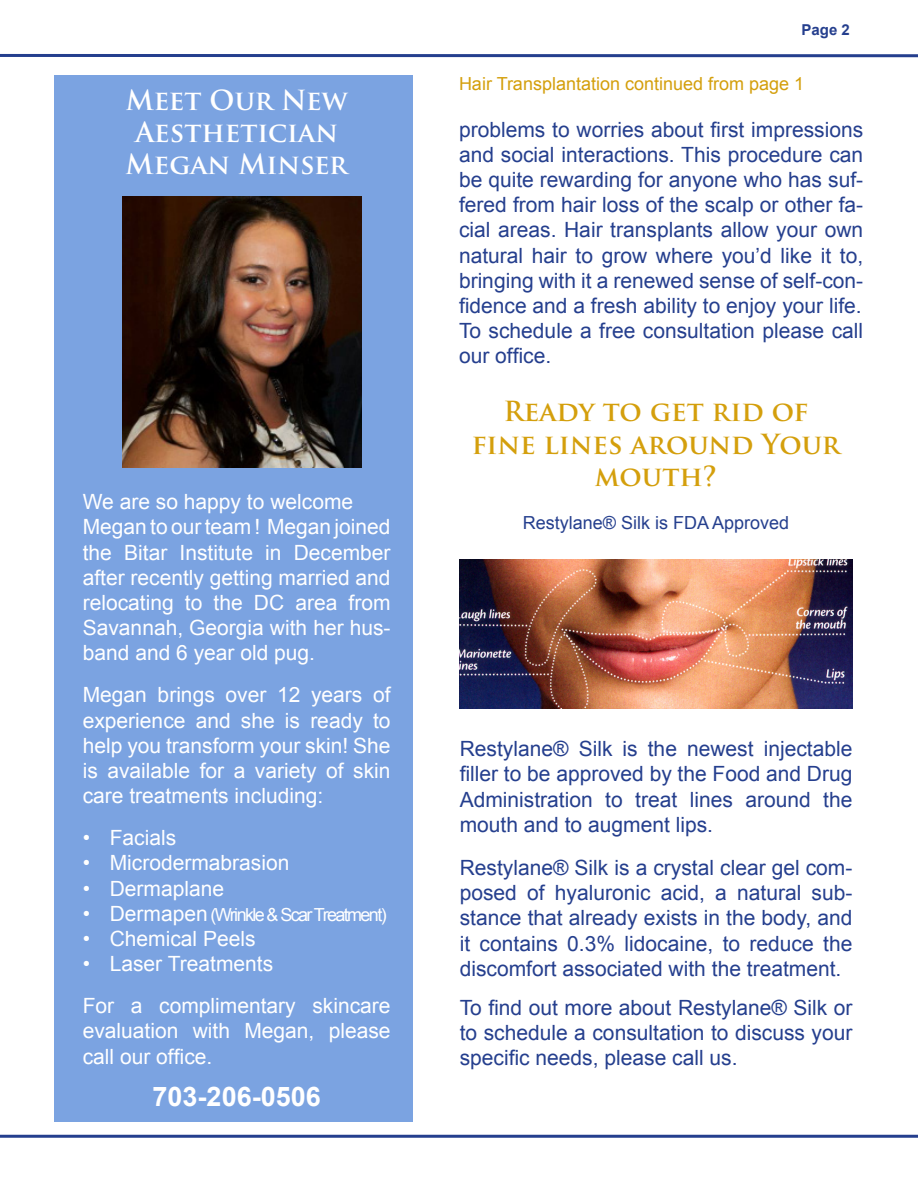
<style>
.page{position:relative;width:918px;height:1188px;background:#fff}
.page>*{position:absolute;margin:0;border:0;box-sizing:border-box;transform-origin:0 0}
.t1{font:700 27px/32.4px "Trajan Pro";color:#d49f0c;text-align:center}
.t2{font:700 27px/32.4px "Trajan Pro";color:#fff;text-align:center}
.t3{font:700 27px "Arial";color:#fff}
.t4{font:21px/25.2px "Arial";color:#253f8e;text-align:justify}
.t5{font:21px/25.2px "Arial";color:#fff}
.t6{font:18px "Arial";color:#d49f0c}
.t7{font:18px "Arial";letter-spacing:-.09em;color:#fff}
.t8{font:18px "Arial";color:#253f8e}
.t9{font:700 15px "Arial";color:#253f8e}
.s1{font-size:21px}
</style>
<div class="page">
<svg style="left:0;top:54px;width:918px;height:4px;background:#5b6eaa"></svg>
<img style="left:460px;top:560px;width:392px;height:149px">
<hr style="left:0;top:1135px;width:918px;height:3px;background:#253f8e">
<div style="left:54px;top:75px;width:358px;height:1047px;background:#7ba3e1"></div>
<img style="left:122px;top:197px;width:240px;height:270px">
<p class="t2" style="left:126px;top:84px;width:224px">Meet Our New<br>Aesthetician<br>Megan Minser</p>
<p class="t5" style="left:83px;top:489px;width:309px">We are so happy to welcome<br>Megan to our team ! Megan joined the Bitar Institute in December after recently getting married and relocating to the DC area from<br>Savannah, Georgia with her hus&shy;band and 6 year old pug.</p>
<p class="t5" style="left:83px;top:683px;width:309px;text-align:justify">Megan brings over 12 years of experience and she is ready to help you transform your skin! She is available for a variety of skin care treatments including:</p>
<p class="t5" style="left:83px;top:825px;width:95px">• Facials</p>
<p class="t5" style="left:83px;top:851px;width:208px">• Microdermabrasion</p>
<p class="t5" style="left:83px;top:876px;width:143px">• Dermaplane</p>
<p class="t7" style="left:83px;top:903px;width:305px"><span class="s1">• Dermapen</span> (Wrinkle &amp; Scar Treatment)</p>
<p class="t5" style="left:83px;top:926px;width:174px">• Chemical Peels</p>
<p class="t5" style="left:83px;top:943px;width:309px;line-height:42px">• Laser Treatments<br>For a complimentary skincare</p>
<p class="t5" style="left:83px;top:1019px;width:309px">evaluation with Megan, please call our office.</p>
<p class="t3" style="left:153px;top:1086px;width:170px">703-206-0506</p>
<p class="t9" style="left:802px;top:24px;width:50px">Page 2</p>
<p class="t6" style="left:459px;top:72px;width:347px">Hair Transplantation continued from page 1</p>
<p class="t4" style="left:459px;top:117px;width:406px">problems to worries about first impressions and social interactions. This procedure can be quite rewarding for anyone who has suf&shy;fered from hair loss of the scalp or other fa&shy;cial areas. Hair transplants allow your own natural hair to grow where you’d like it to, bringing with it a renewed sense of self-con&shy;fidence and a fresh ability to enjoy your life.<br>To schedule a free consultation please call our office.</p>
<p class="t1" style="left:472px;top:396px;width:370px">Ready to get rid of fine lines around Your mouth?</p>
<p class="t8" style="left:523px;top:511px;width:268px">Restylane® Silk is FDA Approved</p>
<p class="t4" style="left:460px;top:736px;width:394px">Restylane® Silk is the newest injectable filler to be approved by the Food and Drug Administration to treat lines around the mouth and to augment lips.</p>
<p class="t4" style="left:460px;top:855px;width:394px">Restylane® Silk is a crystal clear gel com&shy;posed of hyaluronic acid, a natural sub&shy;stance that already exists in the body, and it contains 0.3% lidocaine, to reduce the discomfort associated with the treatment.</p>
<p class="t4" style="left:460px;top:995px;width:394px">To find out more about Restylane® Silk or to schedule a consultation to discuss your specific needs, please call us.</p>
</div>
